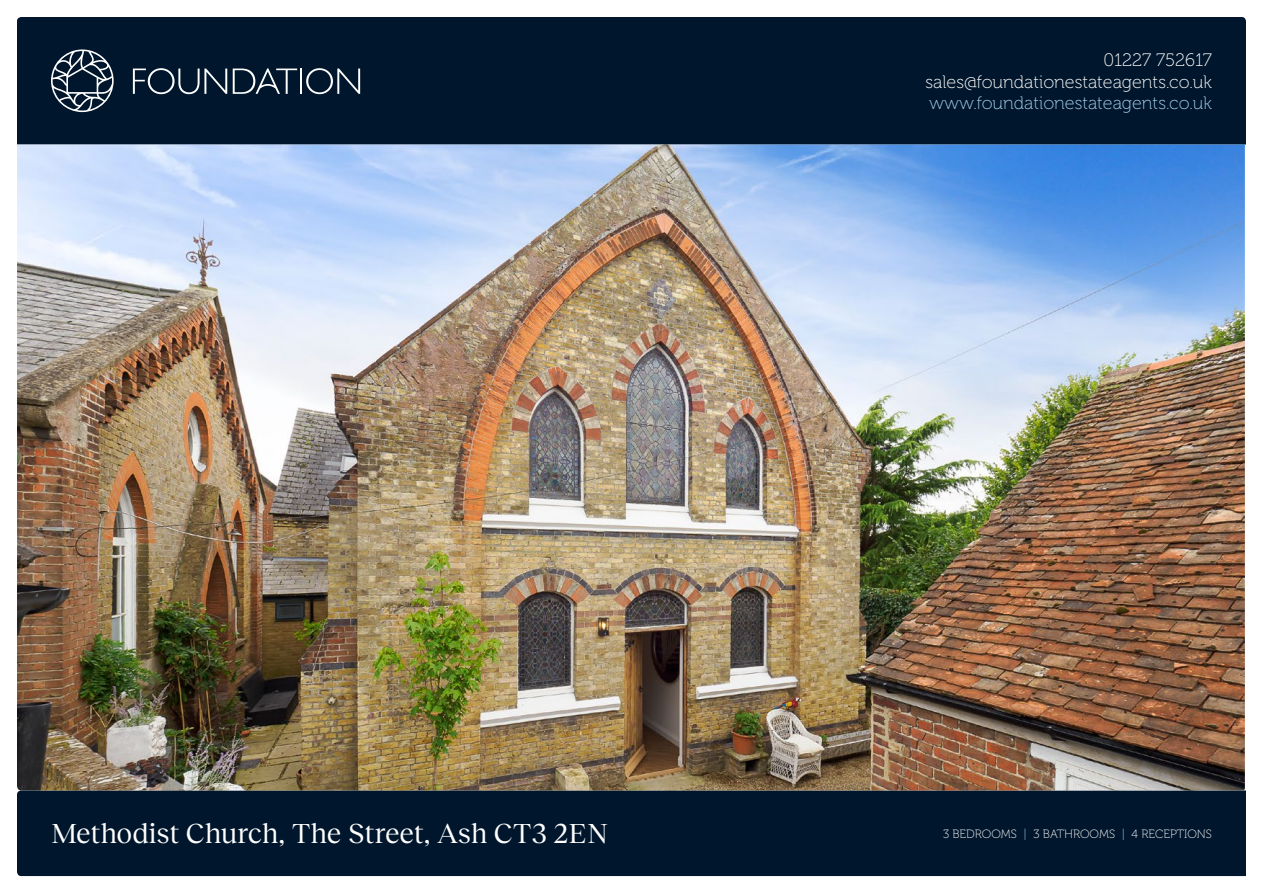
<style>
.page{position:relative;width:1263px;height:893px;background:#fff}
.page>*{position:absolute;margin:0;border:0;box-sizing:border-box;transform-origin:0 0}
.t1{font:28.5px "Reckless Neue";color:#fff}
.t2{font:18px/21.6px "Museo 100";color:#fff;text-align:right}
.t3{font:18px "Museo 100";color:#a7cfee}
.t4{font:12px "Museo 100";color:#fff}
.s1{color:#a7cfee}
</style>
<div class="page">
<div style="left:17px;top:790px;width:1229px;height:86px;background:#00162c"></div>
<div style="left:17px;top:17px;width:1229px;height:128px;background:#00162c"></div>
<hr style="left:300px;top:69px;width:2px;height:25px;background:#fff">
<svg style="left:233px;top:68px;width:64px;height:26px;background:#354658"></svg>
<svg style="left:133px;top:68px;width:94px;height:26px;background:#334556"></svg>
<svg style="left:306px;top:68px;width:54px;height:26px"></svg>
<svg style="left:51px;top:49px;width:63px;height:63px;background:#3e4f5f"></svg>
<img style="left:17px;top:145px;width:1228px;height:645px">
<p class="t2" style="left:925px;top:50px;width:288px">01227 752617 sales@foundationestateagents.co.uk</p>
<p class="t3" style="left:929px;top:94px;width:284px">www.foundationestateagents.co.uk</p>
<h1 class="t1" style="left:51px;top:813px;width:559px">Methodist Church, The Street, Ash CT3 2EN</h1>
<p class="t4" style="left:943px;top:827px;width:270px">3 BEDROOMS <span class="s1">|</span> 3 BATHROOMS <span class="s1">|</span> 4 RECEPTIONS</p>
</div>
